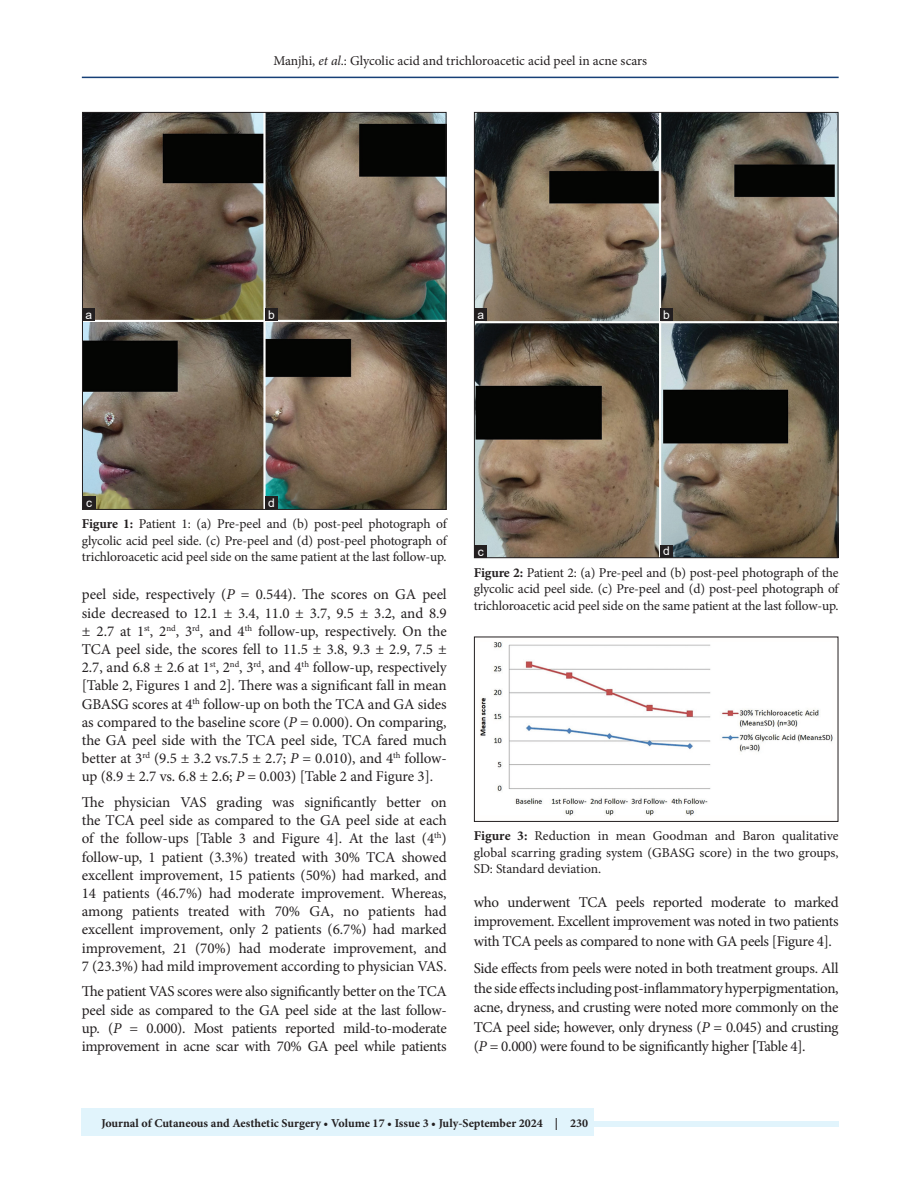
<style>
.page{position:relative;width:919px;height:1189px;background:#fff}
.page>*{position:absolute;margin:0;border:0;box-sizing:border-box;transform-origin:0 0}
.t1{font:15px/18.1px "Minion Pro";letter-spacing:-.02em;color:#231f20;text-align:justify}
.t2{font:13.5px/16.5px "Minion Pro";letter-spacing:-.005em;color:#231f20;text-align:justify}
.t3{font:700 12px "Minion Pro";color:#231f20}
.t4{font:12px "Arial";color:#fff}
.s1{font-style:italic}
.s2{font-weight:700}
</style>
<div class="page">
<hr style="left:82px;top:77px;width:756px;height:1px;background:#164077">
<div style="left:82px;top:1120px;width:756px;height:6px;background:#e1f4fc"></div>
<div style="left:82px;top:1107px;width:512px;height:28px;background:#e1f4fc"></div>
<img style="left:480px;top:642px;width:353px;height:174px">
<img style="left:84px;top:114px;width:360px;height:393px">
<div style="left:82px;top:112px;width:364px;height:397px;border:1px solid #231f20"></div>
<div style="left:265px;top:308px;width:13px;height:12px;background:#231f20"></div>
<div style="left:83px;top:308px;width:12px;height:12px;background:#231f20"></div>
<div style="left:83px;top:496px;width:12px;height:13px;background:#231f20"></div>
<div style="left:265px;top:496px;width:13px;height:13px;background:#231f20"></div>
<img style="left:476px;top:114px;width:359px;height:441px">
<div style="left:659px;top:308px;width:13px;height:13px;background:#231f20"></div>
<div style="left:474px;top:308px;width:13px;height:12px;background:#231f20"></div>
<div style="left:474px;top:544px;width:13px;height:13px;background:#231f20"></div>
<div style="left:659px;top:544px;width:13px;height:13px;background:#231f20"></div>
<p class="t2" style="left:273px;top:52px;width:375px">Manjhi, <span class="s1">et al</span>.: Glycolic acid and trichloroacetic acid peel in acne scars</p>
<p class="t4" style="left:86px;top:306px;width:8px">a</p>
<p class="t4" style="left:268px;top:306px;width:8px">b</p>
<p class="t4" style="left:477px;top:306px;width:8px">a</p>
<p class="t4" style="left:662px;top:306px;width:8px">b</p>
<p class="t4" style="left:86px;top:494px;width:7px">c</p>
<p class="t4" style="left:268px;top:494px;width:8px">d</p>
<p class="t2" style="left:82px;top:516px;width:366px"><span class="s2">Figure 1:</span> Patient 1: (a) Pre-peel and (b) post-peel photograph of glycolic acid peel side. (c) Pre-peel and (d) post-peel photograph of trichloroacetic acid peel side on the same patient at the last follow-up.</p>
<p class="t1" style="left:82px;top:585px;width:366px">peel side, respectively (<span class="s1">P</span> = 0.544). The scores on GA peel side decreased to 12.1 ± 3.4, 11.0 ± 3.7, 9.5 ± 3.2, and 8.9 ± 2.7 at 1<sup>st</sup>, 2<sup>nd</sup>, 3<sup>rd</sup>, and 4<sup>th</sup> follow-up, respectively. On the TCA peel side, the scores fell to 11.5 ± 3.8, 9.3 ± 2.9, 7.5 ± 2.7, and 6.8 ± 2.6 at 1<sup>st</sup>, 2<sup>nd</sup>, 3<sup>rd</sup>, and 4<sup>th</sup> follow-up, respectively [Table 2, Figures 1 and 2]. There was a significant fall in mean GBASG scores at 4<sup>th</sup> follow-up on both the TCA and GA sides as compared to the baseline score (<span class="s1">P</span> = 0.000). On comparing, the GA peel side with the TCA peel side, TCA fared much better at 3<sup>rd</sup> (9.5 ± 3.2 vs.7.5 ± 2.7; <span class="s1">P</span> = 0.010), and 4<sup>th</sup> follow&shy;up (8.9 ± 2.7 vs. 6.8 ± 2.6; <span class="s1">P</span> = 0.003) [Table 2 and Figure 3].</p>
<p class="t1" style="left:82px;top:793px;width:366px">The physician VAS grading was significantly better on the TCA peel side as compared to the GA peel side at each of the follow-ups [Table 3 and Figure 4]. At the last (4<sup>th</sup>) follow-up, 1 patient (3.3%) treated with 30% TCA showed excellent improvement, 15 patients (50%) had marked, and 14 patients (46.7%) had moderate improvement. Whereas, among patients treated with 70% GA, no patients had excellent improvement, only 2 patients (6.7%) had marked improvement, 21 (70%) had moderate improvement, and 7 (23.3%) had mild improvement according to physician VAS.</p>
<p class="t1" style="left:82px;top:982px;width:366px">The patient VAS scores were also significantly better on the TCA peel side as compared to the GA peel side at the last follow&shy;up. (<span class="s1">P</span> = 0.000). Most patients reported mild-to-moderate improvement in acne scar with 70% GA peel while patients</p>
<p class="t4" style="left:477px;top:543px;width:7px">c</p>
<p class="t4" style="left:662px;top:542px;width:8px">d</p>
<p class="t2" style="left:473px;top:564px;width:366px"><span class="s2">Figure 2:</span> Patient 2: (a) Pre-peel and (b) post-peel photograph of the glycolic acid peel side. (c) Pre-peel and (d) post-peel photograph of trichloroacetic acid peel side on the same patient at the last follow-up.</p>
<p class="t2" style="left:473px;top:827px;width:366px"><span class="s2">Figure 3:</span> Reduction in mean Goodman and Baron qualitative global scarring grading system (GBASG score) in the two groups, SD: Standard deviation.</p>
<p class="t1" style="left:473px;top:892px;width:366px;line-height:19.5px">who underwent TCA peels reported moderate to marked improvement. Excellent improvement was noted in two patients with TCA peels as compared to none with GA peels [Figure 4].</p>
<p class="t1" style="left:473px;top:958px;width:366px;line-height:19.5px">Side effects from peels were noted in both treatment groups. All the side effects including post-inflammatory hyperpigmentation, acne, dryness, and crusting were noted more commonly on the TCA peel side; however, only dryness (<span class="s1">P</span> = 0.045) and crusting (<span class="s1">P</span> = 0.000) were found to be significantly higher <span class="s2">[</span>Table 4].</p>
<p class="t3" style="left:101px;top:1114px;width:488px">Journal of Cutaneous and Aesthetic Surgery • Volume 17 • Issue 3 • July-September 2024 | 230</p>
</div>
